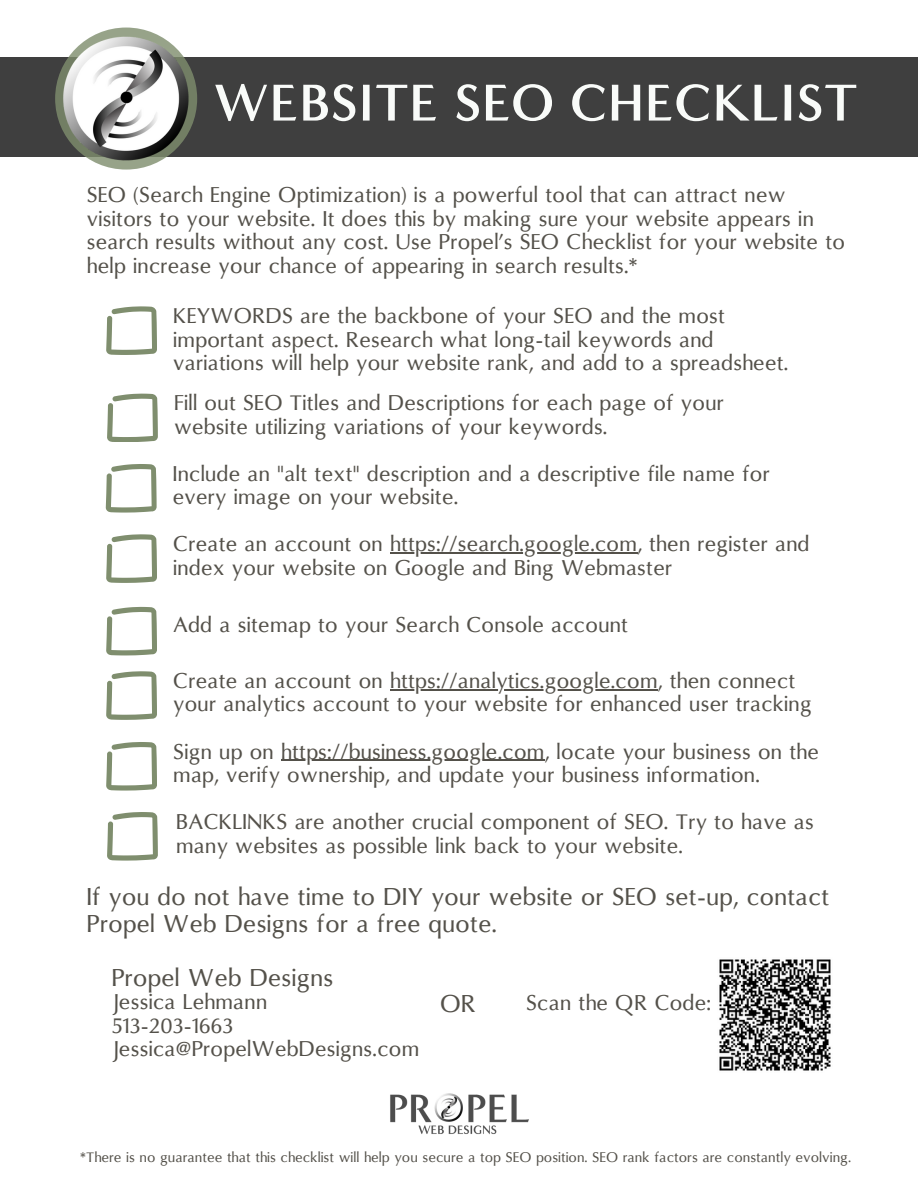
<style>
.page{position:relative;width:918px;height:1188px;background:#fff}
.page>*{position:absolute;margin:0;border:0;box-sizing:border-box;transform-origin:0 0}
.t1{font:700 53.1px "Minerva Modern";letter-spacing:.01em;color:#f9fbf9}
.t2{font:24.6px/27px "Oregon LDO Medium";letter-spacing:.045em;color:#54514a}
.t3{font:21.6px/23.7px "Oregon LDO Medium";letter-spacing:.045em;color:#54514a}
.t4{font:14.1px "Oregon LDO Medium";letter-spacing:.045em;color:#54514a}
</style>
<div class="page">
<div style="left:0;top:57px;width:918px;height:99px;background:#3f3f3f"></div>
<svg style="left:55px;top:28px;width:142px;height:142px"></svg>
<img style="left:63px;top:35px;width:127px;height:127px">
<svg style="left:106px;top:306px;width:51px;height:49px"></svg>
<svg style="left:107px;top:394px;width:50px;height:48px"></svg>
<img style="left:390px;top:1093px;width:139px;height:42px">
<svg style="left:106px;top:464px;width:50px;height:48px"></svg>
<svg style="left:106px;top:534px;width:51px;height:49px"></svg>
<svg style="left:106px;top:607px;width:51px;height:48px"></svg>
<svg style="left:106px;top:671px;width:51px;height:49px"></svg>
<svg style="left:106px;top:742px;width:51px;height:48px"></svg>
<svg style="left:107px;top:812px;width:50px;height:48px"></svg>
<img style="left:719px;top:959px;width:112px;height:112px">
<hr style="left:390px;top:689px;width:268px;height:1px;background:#54514a">
<hr style="left:281px;top:760px;width:264px;height:1px;background:#54514a">
<hr style="left:390px;top:552px;width:248px;height:1px;background:#54514a">
<p class="t1" style="left:214px;top:71px;width:645px">WEBSITE SEO CHECKLIST</p>
<h4 class="t3" style="left:87px;top:185px;width:759px">SEO (Search Engine Optimization) is a powerful tool that can attract new visitors to your website. It does this by making sure your website appears in search results without any cost. Use Propel’s SEO Checklist for your website to help increase your chance of appearing in search results.*</h4>
<p class="t3" style="left:174px;top:306px;width:616px">KEYWORDS are the backbone of your SEO and the most important aspect. Research what long-tail keywords and variations will help your website rank, and add to a spreadsheet.</p>
<p class="t3" style="left:174px;top:393px;width:551px">Fill out SEO Titles and Descriptions for each page of your website utilizing variations of your keywords.</p>
<h4 class="t3" style="left:173px;top:463px;width:598px">Include an "alt text" description and a descriptive file name for every image on your website.</h4>
<h4 class="t3" style="left:174px;top:534px;width:637px">Create an account on https://search.google.com, then register and</h4>
<h3 class="t3" style="left:174px;top:557px;width:500px">index your website on Google and Bing Webmaster</h3>
<p class="t3" style="left:174px;top:615px;width:456px">Add a sitemap to your Search Console account</p>
<h4 class="t3" style="left:174px;top:671px;width:623px">Create an account on https://analytics.google.com, then connect</h4>
<p class="t3" style="left:174px;top:694px;width:639px">your analytics account to your website for enhanced user tracking</p>
<h4 class="t3" style="left:174px;top:741px;width:647px">Sign up on https://business.google.com, locate your business on the</h4>
<p class="t3" style="left:174px;top:765px;width:588px">map, verify ownership, and update your business information.</p>
<h4 class="t3" style="left:176px;top:812px;width:639px">BACKLINKS are another crucial component of SEO. Try to have as many websites as possible link back to your website.</h4>
<p class="t2" style="left:87px;top:886px;width:743px">If you do not have time to DIY your website or SEO set-up, contact<br>Propel Web Designs for a free quote.</p>
<h4 class="t2" style="left:112px;top:966px;width:222px">Propel Web Designs</h4>
<h4 class="t3" style="left:112px;top:992px;width:308px">Jessica Lehmann<br>513-203-1663<br>Jessica@PropelWebDesigns.com</h4>
<p class="t2" style="left:441px;top:992px;width:37px">OR</p>
<h4 class="t3" style="left:526px;top:993px;width:186px">Scan the QR Code:</h4>
<h4 class="t4" style="left:81px;top:1151px;width:772px">*There is no guarantee that this checklist will help you secure a top SEO position. SEO rank factors are constantly evolving.</h4>
</div>
